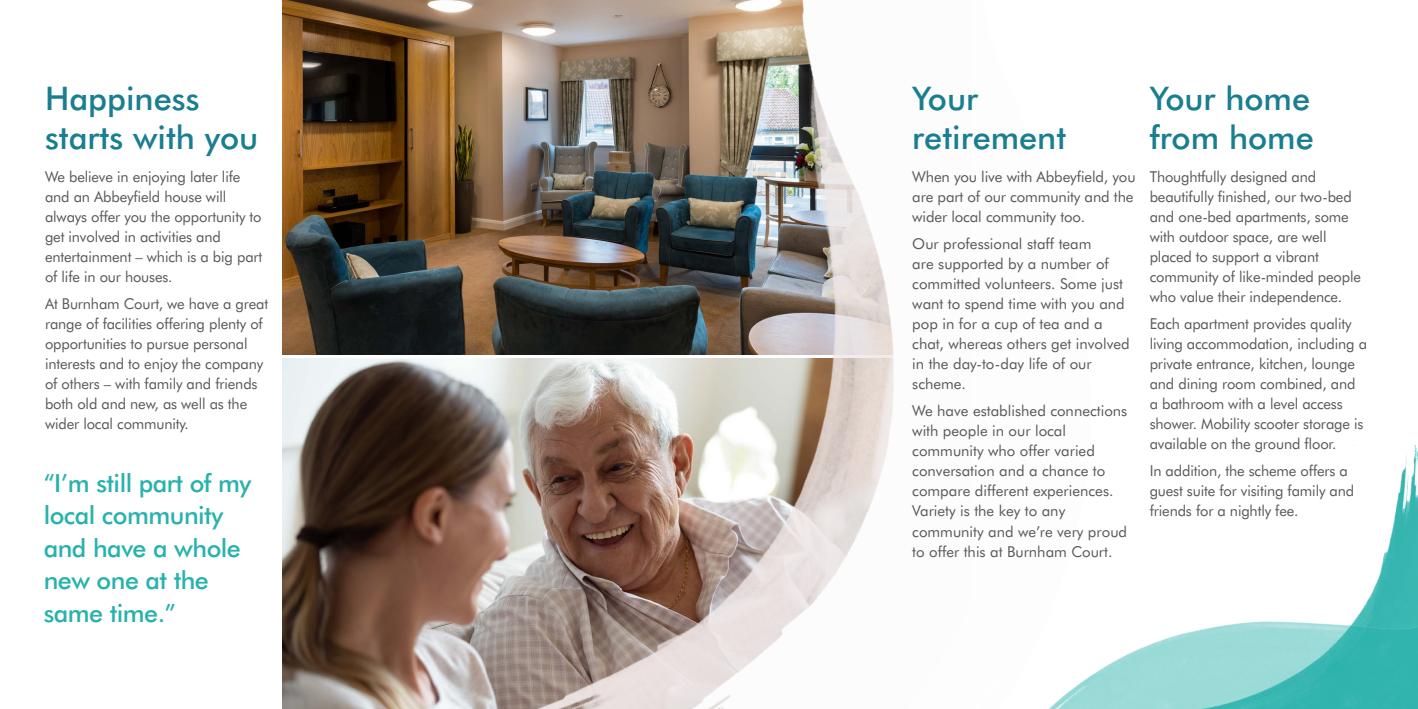
<style>
.page{position:relative;width:1418px;height:709px;background:#fff}
.page>*{position:absolute;margin:0;border:0;box-sizing:border-box;transform-origin:0 0}
.HEADER_143{font:500 32.5px/38.8px "Futura BT";color:#187e90}
.QUOTE{font:500 25px/32.5px "Futura BT";letter-spacing:-.02em;color:#28b2ad}
.BODY_COPY{font:15px/20px "Futura BT";letter-spacing:-.01em;color:#57585a}
</style>
<div class="page">
<img style="left:282px;top:0;width:190px;height:354px">
<img style="left:282px;top:359px;width:190px;height:350px">
<img style="left:472px;top:0;width:98px;height:709px">
<img style="left:570px;top:0;width:324px;height:709px">
<img style="left:1353px;top:445px;width:64px;height:163px">
<img style="left:1049px;top:608px;width:368px;height:101px">
<p class="HEADER_143" style="left:45px;top:79px;width:215px">Happiness starts with you</p>
<p class="BODY_COPY" style="left:45px;top:167px;width:219px">We believe in enjoying later life and an Abbeyfield house will always offer you the opportunity to get involved in activities and entertainment – which is a big part of life in our houses.</p>
<p class="BODY_COPY" style="left:45px;top:294px;width:225px">At Burnham Court, we have a great range of facilities offering plenty of opportunities to pursue personal interests and to enjoy the company of others – with family and friends both old and new, as well as the wider local community.</p>
<p class="QUOTE" style="left:44px;top:466px;width:209px">“I’m still part of my local community and have a whole new one at the same time.”</p>
<p class="HEADER_143" style="left:912px;top:79px;width:155px">Your retirement</p>
<p class="BODY_COPY" style="left:912px;top:167px;width:225px">When you live with Abbeyfield, you are part of our community and the wider local community too.</p>
<p class="BODY_COPY" style="left:912px;top:234px;width:219px">Our professional staff team<br>are supported by a number of committed volunteers. Some just want to spend time with you and pop in for a cup of tea and a chat, whereas others get involved in the day-to-day life of our scheme.</p>
<p class="BODY_COPY" style="left:912px;top:401px;width:216px">We have established connections with people in our local community who offer varied conversation and a chance to compare different experiences.<br>Variety is the key to any community and we’re very proud to offer this at Burnham Court.</p>
<p class="HEADER_143" style="left:1149px;top:79px;width:165px">Your home from home</p>
<p class="BODY_COPY" style="left:1149px;top:167px;width:213px">Thoughtfully designed and beautifully finished, our two-bed and one-bed apartments, some with outdoor space, are well placed to support a vibrant community of like-minded people who value their independence.</p>
<p class="BODY_COPY" style="left:1149px;top:314px;width:219px">Each apartment provides quality living accommodation, including a private entrance, kitchen, lounge and dining room combined, and a bathroom with a level access shower. Mobility scooter storage is available on the ground floor.</p>
<p class="BODY_COPY" style="left:1149px;top:461px;width:206px">In addition, the scheme offers a guest suite for visiting family and friends for a nightly fee.</p>
</div>
